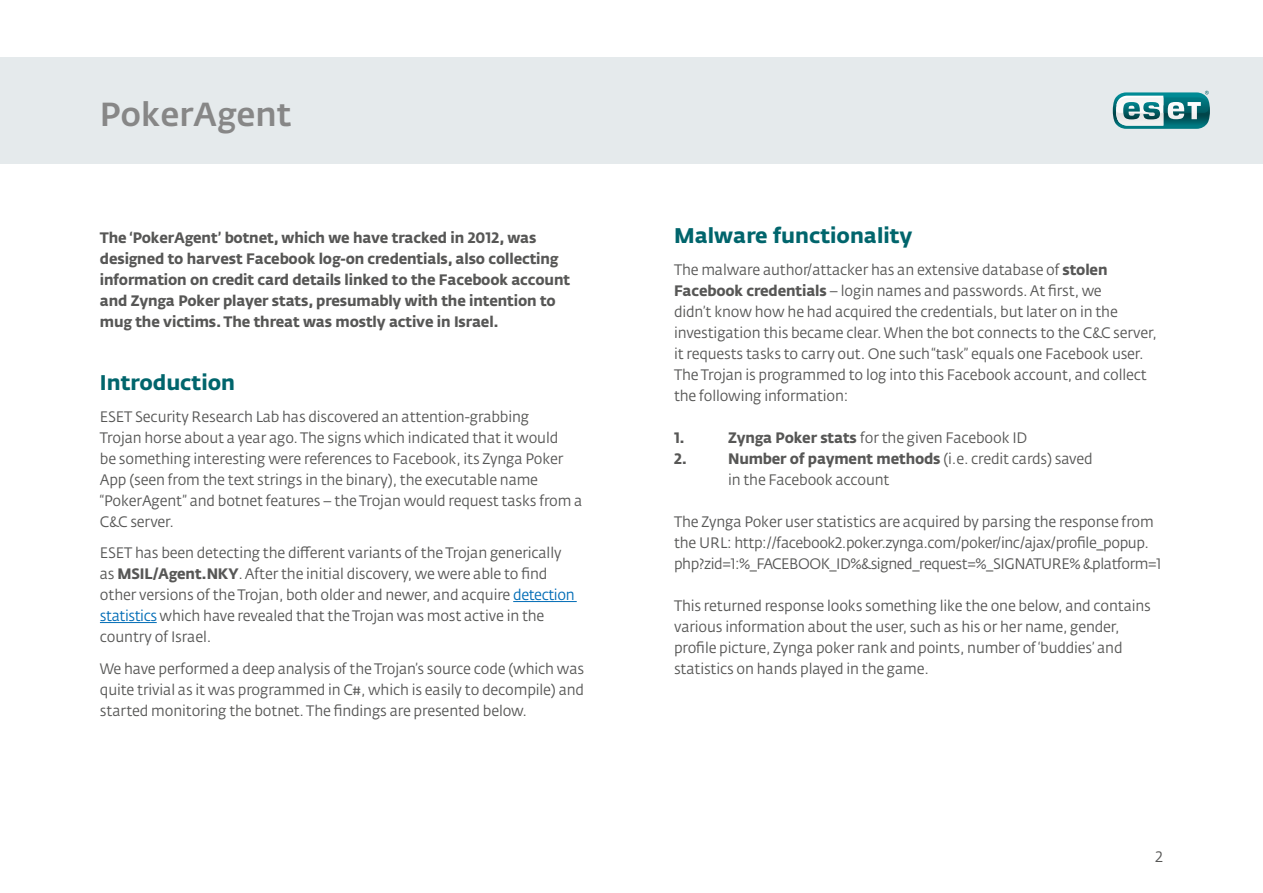
<style>
.page{position:relative;width:1263px;height:893px;background:#fff}
.page>*{position:absolute;margin:0;border:0;box-sizing:border-box;transform-origin:0 0}
.t1{font:500 33px "Fedra Sans Alt Pro";color:#878787}
.t2{font:700 21px "Fedra Sans Alt Pro";color:#00656c}
.t3{font:15px/21px "Fedra Sans Alt Pro";letter-spacing:-.01em;color:#575756;scale:.96 1}
.t4{font:700 15px/21px "Fedra Sans Alt Pro";letter-spacing:-.01em;color:#575756;scale:.96 1}
.t5{font:15px/21px "Fedra Sans Alt Pro";letter-spacing:-.03em;color:#575756;scale:.96 1}
.t6{font:15px "Fedra Sans Alt Pro";letter-spacing:-.01em;color:#575756}
.s1{font-weight:700}
.s2{color:#006cb6}
</style>
<div class="page">
<div style="left:0;top:57px;width:1263px;height:107px;background:#e5eaec"></div>
<svg style="left:1113px;top:91px;width:97px;height:38px"></svg>
<hr style="left:513px;top:601px;width:64px;height:1px;background:#006cb6">
<hr style="left:100px;top:622px;width:57px;height:1px;background:#006cb6">
<h1 class="t1" style="left:100px;top:94px;width:193px">PokerAgent</h1>
<p class="t4" style="left:100px;top:227px;width:491px">The ‘PokerAgent’ botnet, which we have tracked in 2012, was designed to harvest Facebook log-on credentials, also collecting information on credit card details linked to the Facebook account and Zynga Poker player stats, presumably with the intention to mug the victims. The threat was mostly active in Israel.</p>
<h2 class="t2" style="left:100px;top:370px;width:137px">Introduction</h2>
<p class="t3" style="left:100px;top:406px;width:504px">ESET Security Research Lab has discovered an attention-grabbing<br>Trojan horse about a year ago. The signs which indicated that it would<br>be something interesting were references to Facebook, its Zynga Poker App (seen from the text strings in the binary), the executable name “PokerAgent” and botnet features – the Trojan would request tasks from a C&amp;C server.</p>
<p class="t3" style="left:100px;top:542px;width:496px">ESET has been detecting the different variants of the Trojan generically as <span class="s1">MSIL/Agent.NKY</span>. After the initial discovery, we were able to find other versions of the Trojan, both older and newer, and acquire <span class="s2">detection statistics</span> which have revealed that the Trojan was most active in the country of Israel.</p>
<p class="t3" style="left:100px;top:658px;width:506px;text-align:justify">We have performed a deep analysis of the Trojan’s source code (which was quite trivial as it was programmed in C#, which is easily to decompile) and started monitoring the botnet. The findings are presented below.</p>
<h2 class="t2" style="left:674px;top:223px;width:240px">Malware functionality</h2>
<p class="t3" style="left:674px;top:259px;width:505px">The malware author/attacker has an extensive database of <span class="s1">stolen Facebook credentials</span> – login names and passwords. At first, we<br>didn’t know how he had acquired the credentials, but later on in the investigation this became clear. When the bot connects to the C&amp;C server, it requests tasks to carry out. One such “task” equals one Facebook user.<br>The Trojan is programmed to log into this Facebook account, and collect the following information:</p>
<p class="t4" style="left:674px;top:427px;width:13px">1.</p>
<p class="t3" style="left:728px;top:427px;width:313px"><span class="s1">Zynga Poker stats</span> for the given Facebook ID</p>
<p class="t4" style="left:674px;top:448px;width:15px">2.</p>
<p class="t3" style="left:728px;top:448px;width:381px"><span class="s1">Number of payment methods</span> (i.e. credit cards) saved in the Facebook account</p>
<p class="t5" style="left:674px;top:511px;width:509px">The Zynga Poker user statistics are acquired by parsing the response from the URL: http://facebook2.poker.zynga.com/poker/inc/ajax/profile_popup. php?zid=1:%_FACEBOOK_ID%&amp;signed_request=%_SIGNATURE% &amp;platform=1</p>
<p class="t3" style="left:674px;top:595px;width:498px">This returned response looks something like the one below, and contains various information about the user, such as his or her name, gender, profile picture, Zynga poker rank and points, number of ‘buddies’ and statistics on hands played in the game.</p>
<p class="t6" style="left:1155px;top:847px;width:9px">2</p>
</div>
